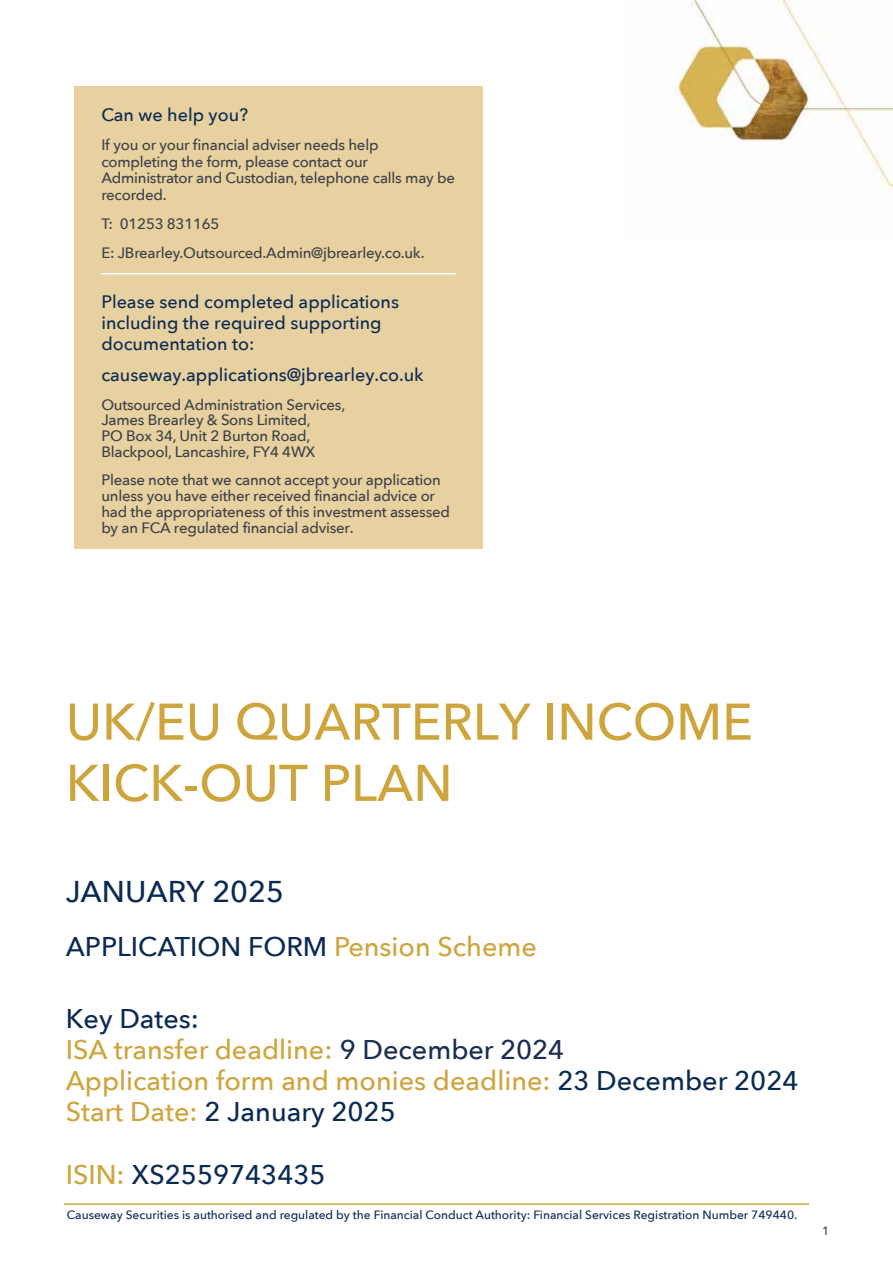
<style>
.page{position:relative;width:893px;height:1263px;background:#fff}
.page>*{position:absolute;margin:0;border:0;box-sizing:border-box;transform-origin:0 0}
.t1{font:500 51px/61.2px "Avenir Next";color:#cea53d}
.t2{font:500 30px "Avenir Next";color:#0b2a53}
.t3{font:500 27px/31.2px "Avenir Next";color:#cea53d}
.t4{font:500 27px "Avenir Next";color:#0b2a53}
.t5{font:500 18px/21px "Avenir Next";color:#0b2a53}
.t6{font:500 15px/15.8px "Avenir Next";letter-spacing:-.015em;color:#3e3f47}
.t7{font:500 12px "Avenir Next";color:#0b2a53}
.t8{font:500 12px "Avenir Next";color:#3e3f47}
.s1{color:#cea53d}
.s2{color:#0b2a53}
.s3{color:#1b2d53}
</style>
<div class="page">
<hr style="left:64px;top:1203px;width:745px;height:2px;background:#cea53d">
<img style="left:673px;top:0;width:220px;height:190px">
<div style="left:74px;top:86px;width:409px;height:463px;background:#e7d1a0"></div>
<hr style="left:101px;top:273px;width:355px;height:1px;background:#fff">
<p class="t5" style="left:101px;top:103px;width:148px">Can we help you?</p>
<p class="t6" style="left:101px;top:136px;width:355px;line-height:16.5px">If you or your financial adviser needs help completing the form, please contact our Administrator and Custodian, telephone calls may be recorded.</p>
<p class="t6" style="left:101px;top:208px;width:325px;line-height:29.2px">T: 01253 831165<br>E: JBrearley.Outsourced.Admin@jbrearley.co.uk.</p>
<p class="t5" style="left:101px;top:290px;width:299px">Please send completed applications including the required supporting documentation to:</p>
<p class="t5" style="left:101px;top:364px;width:324px">causeway.applications@jbrearley.co.uk</p>
<p class="t6" style="left:101px;top:396px;width:245px">Outsourced Administration Services,<br>James Brearley &amp; Sons Limited,<br>PO Box 34, Unit 2 Burton Road,<br>Blackpool, Lancashire, FY4 4WX</p>
<p class="t6" style="left:101px;top:472px;width:350px">Please note that we cannot accept your application unless you have either received financial advice or had the appropriateness of this investment assessed by an FCA regulated financial adviser.</p>
<h1 class="t1" style="left:66px;top:690px;width:688px">UK/EU QUARTERLY INCOME<br>KICK-OUT PLAN</h1>
<h2 class="t2" style="left:66px;top:866px;width:220px">JANUARY 2025</h2>
<h3 class="t4" style="left:66px;top:924px;width:473px">APPLICATION FORM <span class="s1">Pension Scheme</span></h3>
<h3 class="t3" style="left:66px;top:1002px;width:734px"><span class="s2">Key Dates:<br></span>ISA transfer deadline: <span class="s3">9 December 2024<br></span>Application form and monies deadline: <span class="s2">23 December 2024<br></span>Start Date: <span class="s2">2 January 2025</span></h3>
<h3 class="t4" style="left:66px;top:1151px;width:261px"><span class="s1">ISIN:</span> XS2559743435</h3>
<p class="t7" style="left:67px;top:1205px;width:732px">Causeway Securities is authorised and regulated by the Financial Conduct Authority: Financial Services Registration Number 749440.</p>
<p class="t8" style="left:822px;top:1221px;width:9px">1</p>
</div>
